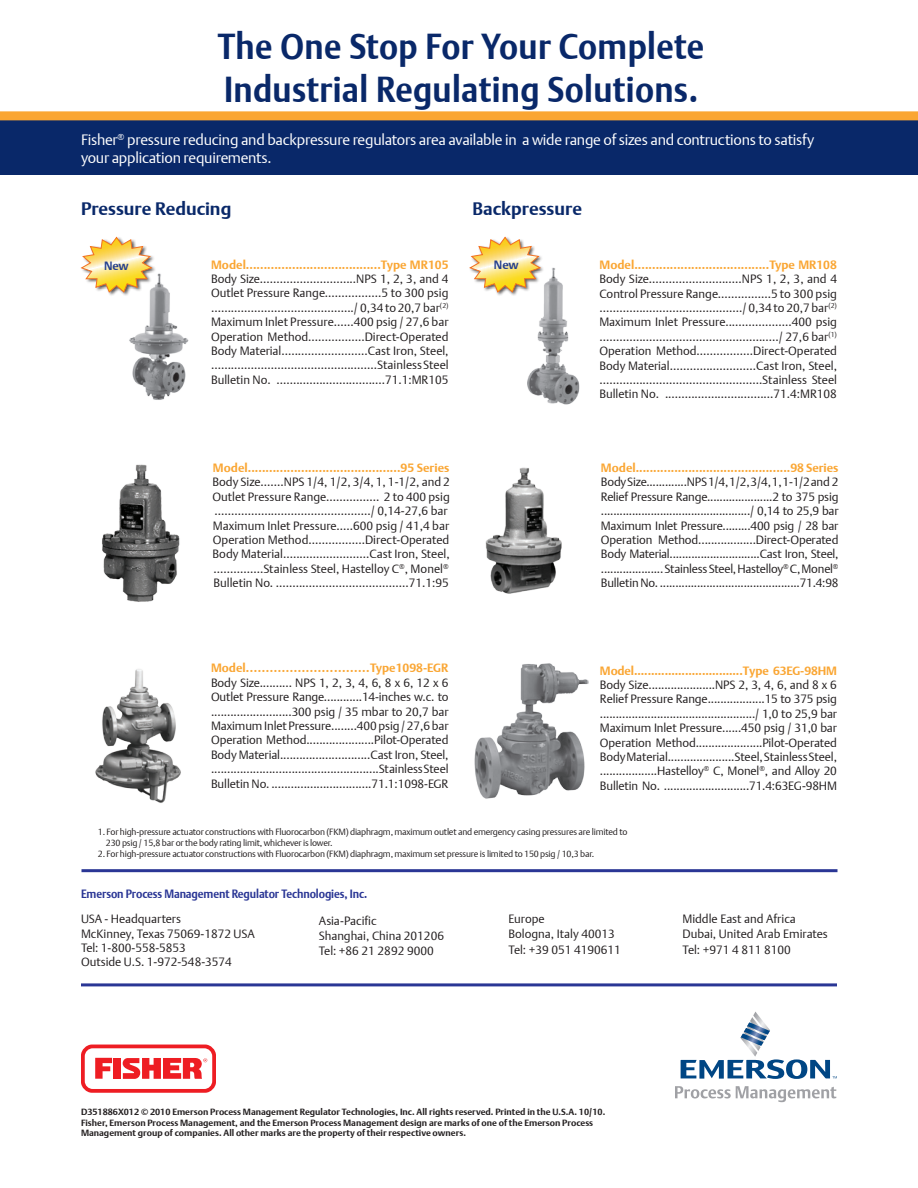
<style>
.page{position:relative;width:918px;height:1188px;background:#fff}
.page>*{position:absolute;margin:0;border:0;box-sizing:border-box;transform-origin:0 0}
.t1{font:700 36px "DTL Argo T";letter-spacing:.01em;color:#092869;scale:.9 1}
.t2{font:700 18px "DTL Argo T";color:#092869}
.t3{font:15px/18px "DTL Argo T Light";letter-spacing:-.015em;color:#fff}
.S_Specks{font:12px/14.4px "DTL Argo T Light";letter-spacing:-.005em;color:#231f20}
.t4{font:700 12px "DTL Argo T";color:#faa633}
.Back_address{font:12px "DTL Argo T Light";color:#231f20}
.Back_Subhead{font:700 12px "DTL Argo T";letter-spacing:-.01em;color:#2a3695;scale:.9 1}
.t5{font:700 12px "DTL Argo T";letter-spacing:-.015em;color:#253f8e}
.t6{font:9px "DTL Argo T Light";letter-spacing:-.02em;color:#231f20}
.t7{font:700 9px/10.8px "DTL Argo T";color:#231f20}
</style>
<div class="page">
<div style="left:0;top:119px;width:918px;height:56px;background:#092869"></div>
<hr style="left:81px;top:983px;width:756px;height:3px;background:#2a3695">
<hr style="left:81px;top:869px;width:756px;height:3px;background:#2a3695">
<img style="left:102px;top:464px;width:78px;height:138px">
<svg style="left:681px;top:1011px;width:156px;height:68px"></svg>
<svg style="left:675px;top:1086px;width:161px;height:16px"></svg>
<svg style="left:81px;top:1045px;width:135px;height:48px"></svg>
<img style="left:95px;top:669px;width:86px;height:134px">
<img style="left:485px;top:467px;width:77px;height:127px">
<div style="left:469px;top:236px;width:76px;height:61px;background:#231f20;opacity:.75"></div>
<svg style="left:469px;top:237px;width:72px;height:56px"></svg>
<svg style="left:81px;top:237px;width:71px;height:56px"></svg>
<img style="left:111px;top:265px;width:78px;height:135px">
<img style="left:503px;top:262px;width:77px;height:143px">
<svg style="left:0;top:111px;width:918px;height:9px;background:#faa93b"></svg>
<img style="left:474px;top:663px;width:115px;height:136px">
<p class="t1" style="left:218px;top:24px;width:542px">The One Stop For Your Complete</p>
<p class="t1" style="left:224px;top:68px;width:528px">Industrial Regulating Solutions.</p>
<p class="t3" style="left:81px;top:130px;width:735px">Fisher<sup>®</sup> pressure reducing and backpressure regulators area available in a wide range of sizes and contructions to satisfy your application requirements.</p>
<p class="t2" style="left:81px;top:198px;width:152px">Pressure Reducing</p>
<p class="t2" style="left:472px;top:198px;width:111px">Backpressure</p>
<p class="t4" style="left:211px;top:257px;width:239px">Model......................................Type MR105</p>
<p class="S_Specks" style="left:211px;top:272px;width:239px">Body Size.............................NPS 1, 2, 3, and 4</p>
<p class="S_Specks" style="left:211px;top:286px;width:239px">Outlet Pressure Range.................5 to 300 psig .........................................../ 0,34 to 20,7 bar<sup>(2)</sup></p>
<p class="S_Specks" style="left:211px;top:315px;width:239px">Maximum Inlet Pressure......400 psig / 27,6 bar<br>Operation Method.................Direct-Operated</p>
<p class="S_Specks" style="left:211px;top:344px;width:239px">Body Material..........................Cast Iron, Steel,</p>
<p class="S_Specks" style="left:211px;top:358px;width:239px">..................................................Stainless Steel</p>
<p class="S_Specks" style="left:211px;top:372px;width:239px">Bulletin No. .................................71.1:MR105</p>
<p class="t5" style="left:104px;top:259px;width:26px">New</p>
<p class="t5" style="left:494px;top:258px;width:26px">New</p>
<p class="t4" style="left:599px;top:257px;width:239px">Model......................................Type MR108</p>
<p class="S_Specks" style="left:599px;top:272px;width:239px">Body Size............................NPS 1, 2, 3, and 4</p>
<p class="S_Specks" style="left:599px;top:286px;width:239px">Control Pressure Range................5 to 300 psig .........................................../ 0,34 to 20,7 bar<sup>(2)</sup></p>
<p class="S_Specks" style="left:599px;top:315px;width:239px">Maximum Inlet Pressure....................400 psig</p>
<p class="S_Specks" style="left:599px;top:329px;width:239px">....................................................../ 27,6 bar<sup>(1)</sup></p>
<p class="S_Specks" style="left:599px;top:344px;width:239px">Operation Method.................Direct-Operated</p>
<p class="S_Specks" style="left:599px;top:358px;width:239px">Body Material..........................Cast Iron, Steel,</p>
<p class="S_Specks" style="left:599px;top:372px;width:239px">.................................................Stainless Steel</p>
<p class="S_Specks" style="left:599px;top:387px;width:239px">Bulletin No. .................................71.4:MR108</p>
<p class="t4" style="left:213px;top:461px;width:238px">Model...........................................95 Series</p>
<p class="S_Specks" style="left:212px;top:475px;width:239px;text-align:justify">Body Size.......NPS 1/4, 1/2, 3/4, 1, 1-1/2, and 2<br>Outlet Pressure Range................ 2 to 400 psig .............................................../ 0,14-27,6 bar</p>
<p class="S_Specks" style="left:213px;top:518px;width:238px">Maximum Inlet Pressure.....600 psig / 41,4 bar</p>
<p class="S_Specks" style="left:213px;top:532px;width:238px">Operation Method.................Direct-Operated</p>
<p class="S_Specks" style="left:213px;top:547px;width:239px">Body Material..........................Cast Iron, Steel,</p>
<p class="S_Specks" style="left:214px;top:561px;width:237px">...............Stainless Steel, Hastelloy C<sup>®</sup>, Monel<sup>®</sup></p>
<p class="S_Specks" style="left:213px;top:576px;width:237px">Bulletin No. ........................................71.1:95</p>
<p class="t4" style="left:211px;top:661px;width:239px">Model...............................Type1098-EGR</p>
<p class="S_Specks" style="left:211px;top:675px;width:239px">Body Size.......... NPS 1, 2, 3, 4, 6, 8 x 6, 12 x 6</p>
<p class="S_Specks" style="left:211px;top:690px;width:239px">Outlet Pressure Range............14-inches w.c. to</p>
<p class="S_Specks" style="left:211px;top:704px;width:239px">.........................300 psig / 35 mbar to 20,7 bar<br>Maximum Inlet Pressure........400 psig / 27,6 bar</p>
<p class="S_Specks" style="left:211px;top:733px;width:239px">Operation Method.....................Pilot-Operated</p>
<p class="S_Specks" style="left:211px;top:747px;width:239px">Body Material............................Cast Iron, Steel,</p>
<p class="S_Specks" style="left:211px;top:762px;width:239px">....................................................Stainless Steel</p>
<p class="S_Specks" style="left:211px;top:776px;width:239px">Bulletin No. ...............................71.1:1098-EGR</p>
<p class="t4" style="left:601px;top:461px;width:239px">Model............................................98 Series</p>
<p class="S_Specks" style="left:601px;top:475px;width:239px">Body Size.............NPS 1/4, 1/2, 3/4, 1, 1-1/2 and 2</p>
<p class="S_Specks" style="left:601px;top:489px;width:239px">Relief Pressure Range.....................2 to 375 psig ................................................/ 0,14 to 25,9 bar</p>
<p class="S_Specks" style="left:601px;top:518px;width:239px">Maximum Inlet Pressure.........400 psig / 28 bar</p>
<p class="S_Specks" style="left:601px;top:532px;width:239px">Operation Method..................Direct-Operated</p>
<p class="S_Specks" style="left:601px;top:547px;width:239px">Body Material.............................Cast Iron, Steel, .................... Stainless Steel, Hastelloy<sup>®</sup> C, Monel<sup>®</sup></p>
<p class="S_Specks" style="left:601px;top:576px;width:239px">Bulletin No. .............................................71.4:98</p>
<p class="t4" style="left:600px;top:663px;width:239px">Model................................Type 63EG-98HM</p>
<p class="S_Specks" style="left:600px;top:678px;width:238px">Body Size.....................NPS 2, 3, 4, 6, and 8 x 6</p>
<p class="S_Specks" style="left:600px;top:692px;width:239px">Relief Pressure Range..................15 to 375 psig</p>
<p class="S_Specks" style="left:600px;top:706px;width:239px">................................................./ 1,0 to 25,9 bar</p>
<p class="S_Specks" style="left:600px;top:721px;width:239px">Maximum Inlet Pressure......450 psig / 31,0 bar</p>
<p class="S_Specks" style="left:600px;top:735px;width:239px">Operation Method.....................Pilot-Operated</p>
<p class="S_Specks" style="left:600px;top:750px;width:239px">Body Material.....................Steel, Stainless Steel,</p>
<p class="S_Specks" style="left:600px;top:764px;width:238px">..................Hastelloy<sup>®</sup> C, Monel<sup>®</sup>, and Alloy 20</p>
<p class="S_Specks" style="left:600px;top:778px;width:239px">Bulletin No. ...........................71.4:63EG-98HM</p>
<p class="t6" style="left:98px;top:826px;width:531px">1. For high-pressure actuator constructions with Fluorocarbon (FKM) diaphragm, maximum outlet and emergency casing pressures are limited to</p>
<p class="t6" style="left:106px;top:837px;width:228px">230 psig / 15,8 bar or the body rating limit, whichever is lower.</p>
<p class="t6" style="left:98px;top:848px;width:498px">2. For high-pressure actuator constructions with Fluorocarbon (FKM) diaphragm, maximum set pressure is limited to 150 psig / 10,3 bar.</p>
<p class="Back_Subhead" style="left:81px;top:887px;width:320px">Emerson Process Management Regulator Technologies, Inc.</p>
<p class="S_Specks" style="left:81px;top:912px;width:102px">USA - Headquarters</p>
<p class="S_Specks" style="left:81px;top:926px;width:175px">McKinney, Texas 75069-1872 USA</p>
<p class="S_Specks" style="left:81px;top:940px;width:107px">Tel: 1-800-558-5853</p>
<p class="S_Specks" style="left:81px;top:955px;width:152px">Outside U.S. 1-972-548-3574</p>
<p class="Back_address" style="left:319px;top:913px;width:60px">Asia-Pacific</p>
<p class="Back_address" style="left:319px;top:928px;width:127px">Shanghai, China 201206</p>
<p class="Back_address" style="left:319px;top:944px;width:117px">Tel: +86 21 2892 9000</p>
<p class="Back_address" style="left:508px;top:912px;width:38px">Europe</p>
<p class="Back_address" style="left:508px;top:927px;width:108px">Bologna, Italy 40013</p>
<p class="Back_address" style="left:508px;top:942px;width:114px">Tel: +39 051 4190611</p>
<p class="t7" style="left:81px;top:1106px;width:526px">D351886X012 © 2010 Emerson Process Management Regulator Technologies, Inc. All rights reserved. Printed in the U.S.A. 10/10.</p>
<p class="t7" style="left:81px;top:1117px;width:514px">Fisher, Emerson Process Management, and the Emerson Process Management design are marks of one of the Emerson Process<br>Management group of companies. All other marks are the property of their respective owners.</p>
<p class="Back_address" style="left:682px;top:912px;width:115px">Middle East and Africa</p>
<p class="Back_address" style="left:682px;top:927px;width:147px">Dubai, United Arab Emirates</p>
<p class="Back_address" style="left:682px;top:942px;width:110px">Tel: +971 4 811 8100</p>
</div>
